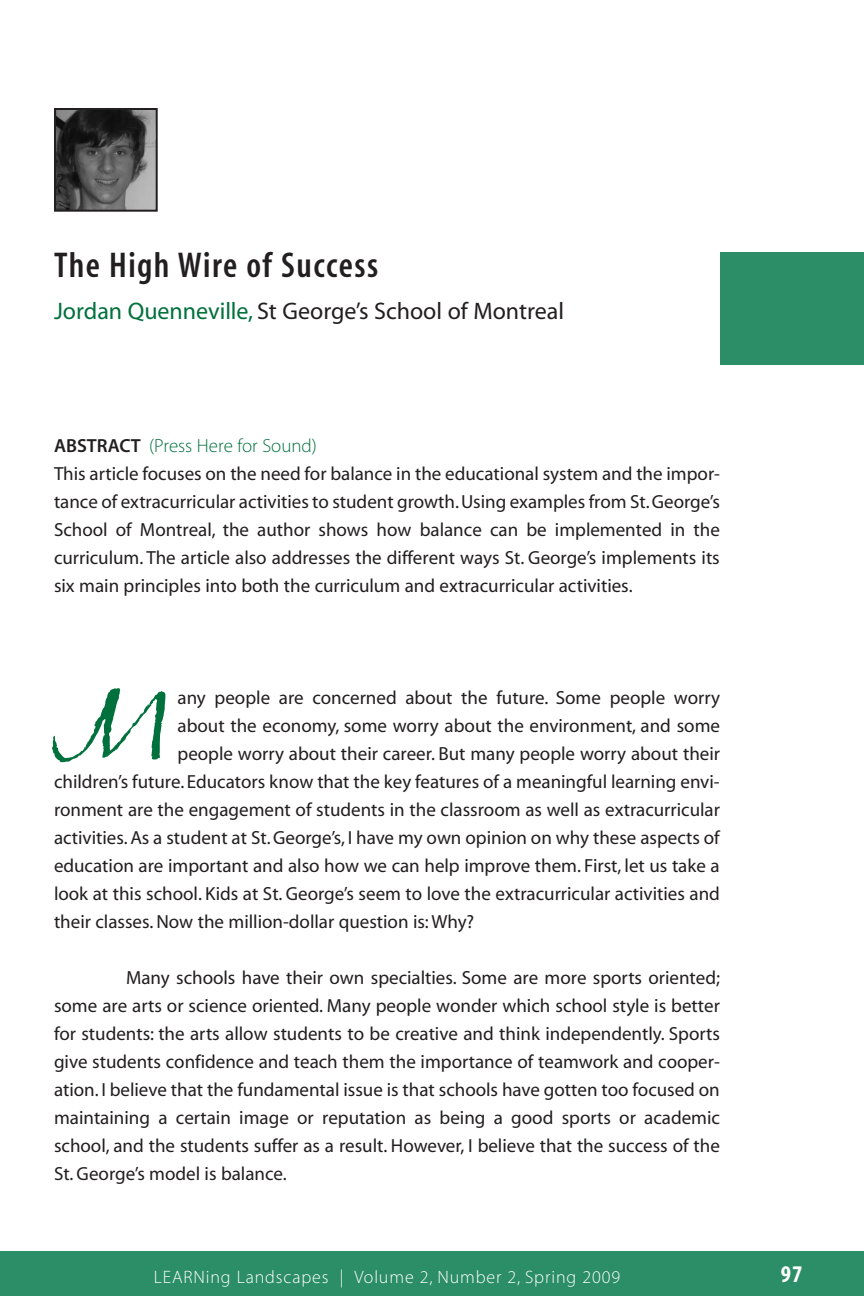
<style>
.page{position:relative;width:864px;height:1296px;background:#fff}
.page>*{position:absolute;margin:0;border:0;box-sizing:border-box;transform-origin:0 0}
.t1{font:italic 109.8px "Grimshaw Hand ITC";color:#00703c}
.t2{font:36px "Myriad MM 565 300";letter-spacing:.04em;color:#231f20}
.t3{font:24px "Myriad MM 406 600";color:#231f20}
.t4{font:24px "Myriad MM 700 300";color:#fff}
.t5{font:19px/28px "Myriad MM 406 600";color:#231f20;text-align:justify}
.t6{font:19px "Myriad MM 215 600";color:#00703c}
.t7{font:18px "Myriad MM 215 600";letter-spacing:.05em;color:#fff}
.s1{color:#00703c}
.s2{font-family:"Myriad MM 565 600";color:#231f20}
</style>
<div class="page">
<div style="left:0;top:1251px;width:864px;height:45px;background:#2c8e66"></div>
<div style="left:720px;top:252px;width:144px;height:112px;background:#2c8e66"></div>
<img style="left:57px;top:111px;width:98px;height:98px">
<div style="left:54px;top:108px;width:104px;height:104px;border:2px solid #231f20"></div>
<h2 class="t2" style="left:54px;top:251px;width:326px">The High Wire of Success</h2>
<p class="t3" style="left:54px;top:302px;width:512px"><span class="s1">Jordan Quenneville,</span> St George’s School of Montreal</p>
<p class="t6" style="left:54px;top:439px;width:264px"><span class="s2">ABSTRACT</span> (Press Here for Sound)</p>
<p class="t5" style="left:54px;top:461px;width:668px">This article focuses on the need for balance in the educational system and the impor&shy;tance of extracurricular activities to student growth.Using examples from St.George’s School of Montreal, the author shows how balance can be implemented in the curriculum. The article also addresses the different ways St. George’s implements its six main principles into both the curriculum and extracurricular activities.</p>
<h1 class="t1" style="left:54px;top:675px;width:118px">M</h1>
<p class="t5" style="left:178px;top:685px;width:544px">any people are concerned about the future. Some people worry</p>
<p class="t5" style="left:178px;top:713px;width:544px">about the economy, some worry about the environment, and some</p>
<p class="t5" style="left:178px;top:741px;width:544px">people worry about their career. But many people worry about their</p>
<p class="t5" style="left:54px;top:769px;width:667px">children’s future. Educators know that the key features of a meaningful learning envi-</p>
<p class="t5" style="left:54px;top:797px;width:667px">ronment are the engagement of students in the classroom as well as extracurricular</p>
<p class="t5" style="left:54px;top:825px;width:667px">activities. As a student at St. George’s, I have my own opinion on why these aspects of</p>
<p class="t5" style="left:54px;top:853px;width:667px">education are important and also how we can help improve them. First, let us take a</p>
<p class="t5" style="left:54px;top:881px;width:667px">look at this school. Kids at St. George’s seem to love the extracurricular activities and</p>
<p class="t5" style="left:54px;top:909px;width:422px">their classes. Now the million-dollar question is: Why?</p>
<p class="t5" style="left:54px;top:965px;width:668px;text-indent:72px">Many schools have their own specialties. Some are more sports oriented; some are arts or science oriented. Many people wonder which school style is better for students: the arts allow students to be creative and think independently. Sports give students confidence and teach them the importance of teamwork and cooper&shy;ation. I believe that the fundamental issue is that schools have gotten too focused on maintaining a certain image or reputation as being a good sports or academic school, and the students suffer as a result. However, I believe that the success of the St. George’s model is balance.</p>
<p class="t7" style="left:154px;top:1271px;width:468px">LEARNing Landscapes | Volume 2, Number 2, Spring 2009</p>
<p class="t4" style="left:781px;top:1265px;width:23px">97</p>
</div>
